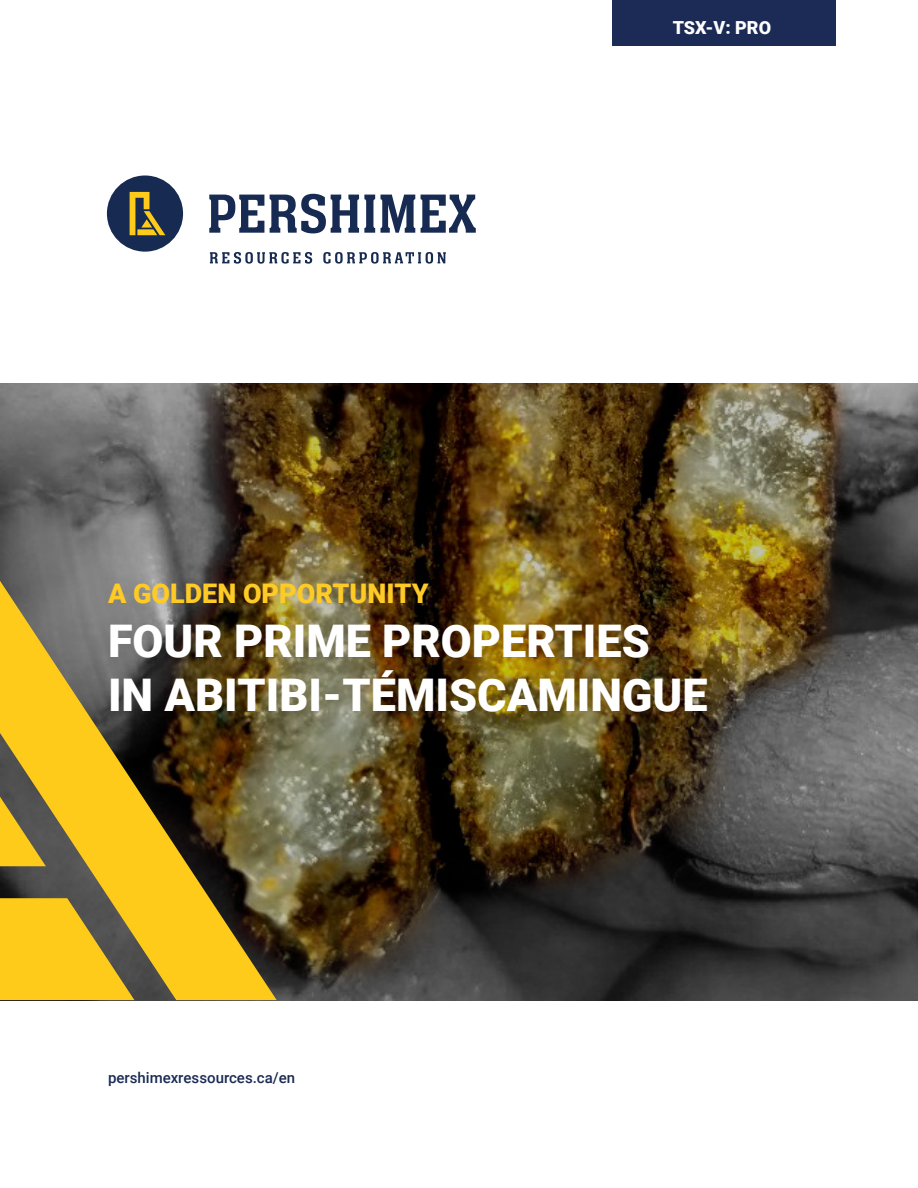
<style>
.page{position:relative;width:918px;height:1188px;background:#fff}
.page>*{position:absolute;margin:0;border:0;box-sizing:border-box;transform-origin:0 0}
.t1{font:900 45px "Roboto";color:#fff}
.t2{font:900 27px "Roboto";color:#fecb26}
.t3{font:900 18px "Roboto";color:#fff}
.t4{font:500 15px "Roboto";color:#1b2b55}
</style>
<div class="page">
<img style="left:0;top:384px;width:918px;height:616px">
<svg style="left:210px;top:252px;width:102px;height:12px"></svg>
<svg style="left:323px;top:252px;width:123px;height:12px"></svg>
<svg style="left:209px;top:195px;width:55px;height:38px"></svg>
<svg style="left:270px;top:194px;width:105px;height:39px"></svg>
<svg style="left:381px;top:195px;width:34px;height:38px"></svg>
<svg style="left:421px;top:195px;width:55px;height:38px"></svg>
<div style="left:107px;top:176px;width:76px;height:76px;background:#172b52;border-radius:50%"></div>
<svg style="left:130px;top:192px;width:35px;height:43px"></svg>
<svg style="left:0;top:581px;width:277px;height:419px;background:#937a2b"></svg>
<svg style="left:0;top:797px;width:46px;height:69px;background:#a88f36"></svg>
<div style="left:613px;top:0;width:223px;height:46px;background:#1b2b55"></div>
<p class="t3" style="left:673px;top:15px;width:100px">TSX-V: PRO</p>
<p class="t2" style="left:108px;top:574px;width:322px">A GOLDEN OPPORTUNITY</p>
<p class="t1" style="left:108px;top:609px;width:543px">FOUR PRIME PROPERTIES</p>
<p class="t1" style="left:108px;top:663px;width:601px">IN ABITIBI-TÉMISCAMINGUE</p>
<p class="t4" style="left:108px;top:1067px;width:189px">pershimexressources.ca/en</p>
</div>
